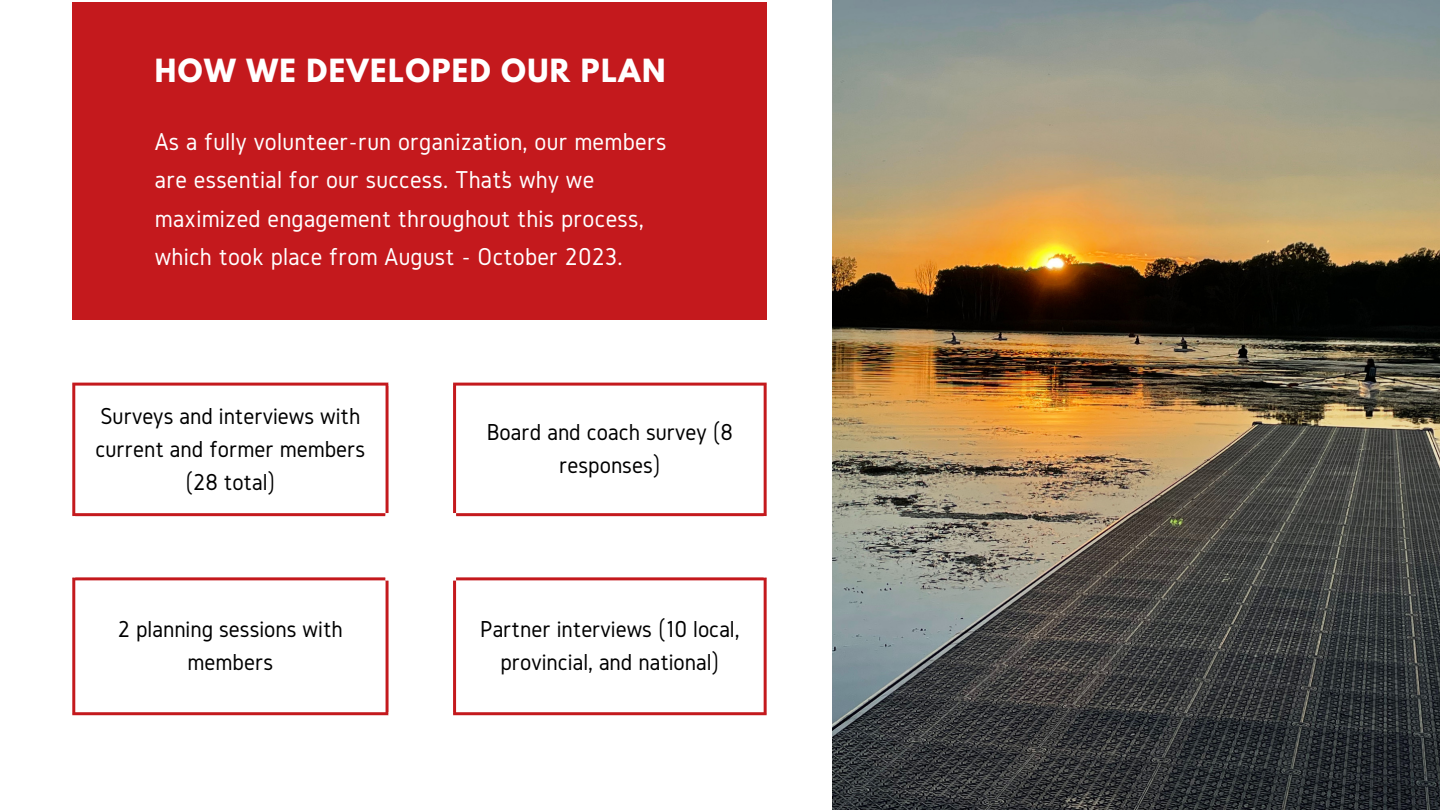
<style>
.page{position:relative;width:1440px;height:810px;background:#fff}
.page>*{position:absolute;margin:0;border:0;box-sizing:border-box;transform-origin:0 0}
.t1{font:700 28.3px "League Spartan";letter-spacing:.05em;color:#fff}
.t2{font:25.4px/38.1px "Gidole";letter-spacing:.01em;color:#fff}
.t3{font:24px/33px "Gidole";color:#000;text-align:center}
</style>
<div class="page">
<div style="left:72px;top:3px;width:694px;height:317px;background:#c4191d"></div>
<img style="left:832px;top:0;width:608px;height:810px">
<hr style="left:72px;top:386px;width:3px;height:127px;background:#c4191d">
<hr style="left:72px;top:580px;width:3px;height:132px;background:#c4191d">
<hr style="left:386px;top:386px;width:3px;height:127px;background:#c4191d">
<hr style="left:386px;top:580px;width:3px;height:132px;background:#c4191d">
<hr style="left:453px;top:386px;width:3px;height:127px;background:#c4191d">
<hr style="left:453px;top:580px;width:3px;height:132px;background:#c4191d">
<hr style="left:764px;top:386px;width:3px;height:127px;background:#c4191d">
<hr style="left:764px;top:580px;width:3px;height:132px;background:#c4191d">
<hr style="left:72px;top:383px;width:317px;height:3px;background:#c4191d">
<hr style="left:453px;top:383px;width:314px;height:3px;background:#c4191d">
<hr style="left:72px;top:513px;width:314px;height:3px;background:#c4191d">
<hr style="left:456px;top:513px;width:311px;height:3px;background:#c4191d">
<hr style="left:72px;top:577px;width:314px;height:3px;background:#c4191d">
<hr style="left:456px;top:577px;width:311px;height:3px;background:#c4191d">
<hr style="left:72px;top:712px;width:317px;height:3px;background:#c4191d">
<hr style="left:453px;top:712px;width:314px;height:3px;background:#c4191d">
<p class="t1" style="left:155px;top:57px;width:512px">HOW WE DEVELOPED OUR PLAN</p>
<p class="t2" style="left:155px;top:123px;width:513px">As a fully volunteer-run organization, our members are essential for our success. That’s why we maximized engagement throughout this process, which took place from August - October 2023.</p>
<p class="t3" style="left:95px;top:399px;width:271px">Surveys and interviews with current and former members (28 total)</p>
<p class="t3" style="left:487px;top:416px;width:248px">Board and coach survey (8 responses)</p>
<p class="t3" style="left:118px;top:613px;width:226px">2 planning sessions with members</p>
<p class="t3" style="left:480px;top:613px;width:261px">Partner interviews (10 local, provincial, and national)</p>
</div>
